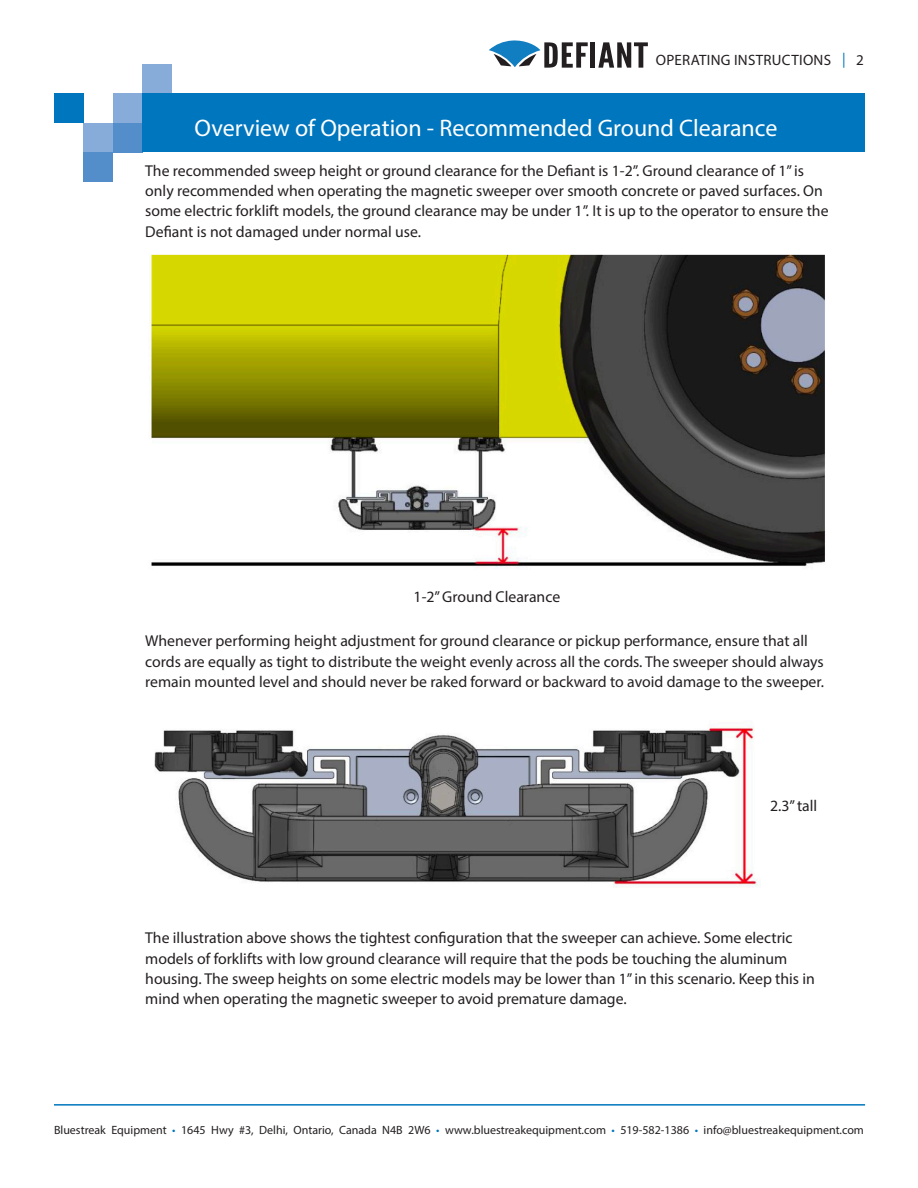
<style>
.page{position:relative;width:918px;height:1188px;background:#fff}
.page>*{position:absolute;margin:0;border:0;box-sizing:border-box;transform-origin:0 0}
.t1{font:24px "Myriad Pro";color:#fff}
.body{font:15.75px/20.2px "Myriad Pro";color:#231f20}
.t2{font:15px "Myriad Pro";letter-spacing:.02em;color:#231f20}
.t3{font:12px "Myriad Pro";color:#231f20}
.s1{color:#0076be}
</style>
<div class="page">
<hr style="left:54px;top:1104px;width:811px;height:2px;background:#0076be">
<hr style="left:591px;top:42px;width:4px;height:26px;background:#231f20">
<svg style="left:598px;top:42px;width:50px;height:26px"></svg>
<svg style="left:489px;top:40px;width:99px;height:28px"></svg>
<div style="left:55px;top:94px;width:29px;height:29px;background:#0076be"></div>
<div style="left:113px;top:94px;width:29px;height:29px;background:#88acd9"></div>
<div style="left:113px;top:123px;width:29px;height:29px;background:#538dca"></div>
<div style="left:84px;top:123px;width:29px;height:29px;background:#88acd9"></div>
<div style="left:84px;top:152px;width:29px;height:29px;background:#538dca"></div>
<div style="left:142px;top:65px;width:29px;height:29px;background:#88acd9"></div>
<div style="left:142px;top:94px;width:723px;height:58px;background:#0076be"></div>
<img style="left:151px;top:254px;width:674px;height:314px">
<img style="left:154px;top:726px;width:607px;height:161px">
<p class="t2" style="left:656px;top:51px;width:210px">OPERATING INSTRUCTIONS <span class="s1">|</span> 2</p>
<p class="t1" style="left:194px;top:113px;width:585px">Overview of Operation - Recommended Ground Clearance</p>
<p class="body" style="left:145px;top:160px;width:685px">The recommended sweep height or ground clearance for the Defiant is 1-2”. Ground clearance of 1” is only recommended when operating the magnetic sweeper over smooth concrete or paved surfaces. On some electric forklift models, the ground clearance may be under 1”. It is up to the operator to ensure the Defiant is not damaged under normal use.</p>
<p class="body" style="left:414px;top:587px;width:148px">1-2” Ground Clearance</p>
<p class="body" style="left:145px;top:631px;width:680px">Whenever performing height adjustment for ground clearance or pickup performance, ensure that all cords are equally as tight to distribute the weight evenly across all the cords. The sweeper should always remain mounted level and should never be raked forward or backward to avoid damage to the sweeper.</p>
<p class="body" style="left:770px;top:796px;width:49px">2.3” tall</p>
<p class="body" style="left:145px;top:928px;width:671px">The illustration above shows the tightest configuration that the sweeper can achieve. Some electric models of forklifts with low ground clearance will require that the pods be touching the aluminum housing. The sweep heights on some electric models may be lower than 1” in this scenario. Keep this in mind when operating the magnetic sweeper to avoid premature damage.</p>
<p class="t3" style="left:54px;top:1123px;width:811px">Bluestreak Equipment <span class="s1">•</span> 1645 Hwy #3, Delhi, Ontario, Canada N4B 2W6 <span class="s1">•</span> www.bluestreakequipment.com <span class="s1">•</span> 519-582-1386 <span class="s1">•</span> info@bluestreakequipment.com</p>
</div>
